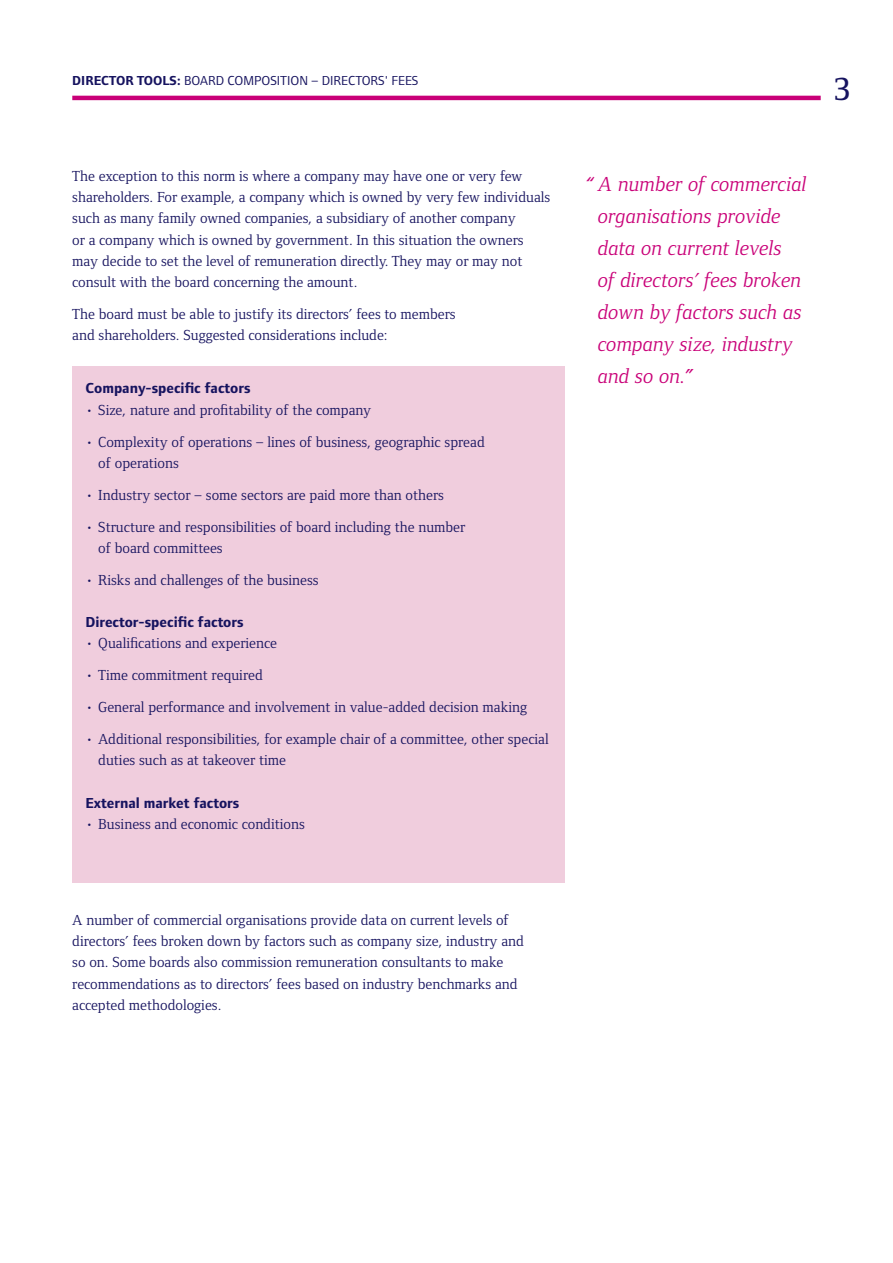
<style>
.page{position:relative;width:893px;height:1263px;background:#fff}
.page>*{position:absolute;margin:0;border:0;box-sizing:border-box;transform-origin:0 0}
.t1{font:500 33px "Foundry Form Serif";color:#16135f}
.t2{font:italic 21px/32px "Foundry Form Serif";letter-spacing:.005em;color:#c90078}
.t3{font:15px/21.3px "Foundry Form Serif";color:#16135f}
.t4{font:700 15px "Foundry Form Sans";color:#16135f}
.t5{font:13.5px "Foundry Form Sans";color:#16135f}
.s1{font-weight:700}
.s2{font-family:"Foundry Form Sans"}
</style>
<div class="page">
<hr style="left:72px;top:96px;width:749px;height:4px;background:#c90078">
<div style="left:73px;top:366px;width:492px;height:516px;background:#f0cddd"></div>
<p class="t5" style="left:72px;top:73px;width:348px"><span class="s1">DIRECTOR TOOLS:</span> BOARD COMPOSITION – DIRECTORS' FEES</p>
<h1 class="t1" style="left:833px;top:71px;width:19px">3</h1>
<p class="t3" style="left:72px;top:165px;width:479px">The exception to this norm is where a company may have one or very few shareholders. For example, a company which is owned by very few individuals such as many family owned companies, a subsidiary of another company<br>or a company which is owned by government. In this situation the owners may decide to set the level of remuneration directly. They may or may not consult with the board concerning the amount.</p>
<p class="t3" style="left:72px;top:303px;width:385px">The board must be able to justify its directors’ fees to members and shareholders. Suggested considerations include:</p>
<p class="t4" style="left:86px;top:379px;width:166px">Company-specific factors</p>
<p class="t3" style="left:86px;top:399px;width:287px">• Size, nature and profitability of the company</p>
<p class="t3" style="left:98px;top:431px;width:388px;text-indent:-13px">• Complexity of operations – lines of business, geographic spread of operations</p>
<p class="t3" style="left:86px;top:484px;width:360px">• Industry sector – some sectors are paid more than others</p>
<p class="t3" style="left:98px;top:516px;width:368px;text-indent:-13px">• Structure and responsibilities of board including the number of board committees</p>
<p class="t3" style="left:86px;top:569px;width:235px">• Risks and challenges of the business</p>
<p class="t4" style="left:86px;top:613px;width:159px">Director-specific factors</p>
<p class="t3" style="left:86px;top:633px;width:193px">• Qualifications and experience</p>
<p class="t3" style="left:86px;top:665px;width:179px">• Time commitment required</p>
<p class="t3" style="left:86px;top:697px;width:443px">• General performance and involvement in value-added decision making</p>
<p class="t3" style="left:98px;top:728px;width:452px;text-indent:-13px">• Additional responsibilities, for example chair of a committee, other special duties such as at takeover time</p>
<p class="t4" style="left:86px;top:794px;width:155px">External market factors</p>
<p class="t3" style="left:86px;top:813px;width:221px">• Business and economic conditions</p>
<p class="t3" style="left:72px;top:909px;width:453px">A number of commercial organisations provide data on current levels of directors’ fees broken down by factors such as company size, industry and so on. Some boards also commission remuneration consultants to make recommendations as to directors’ fees based on industry benchmarks and accepted methodologies.</p>
<h2 class="t2" style="left:598px;top:168px;width:210px;text-indent:-13px"><span class="s2">“</span> A number of commercial organisations provide data on current levels<br>of directors’ fees broken down by factors such as company size, industry and so on.<span class="s2">”</span></h2>
</div>
